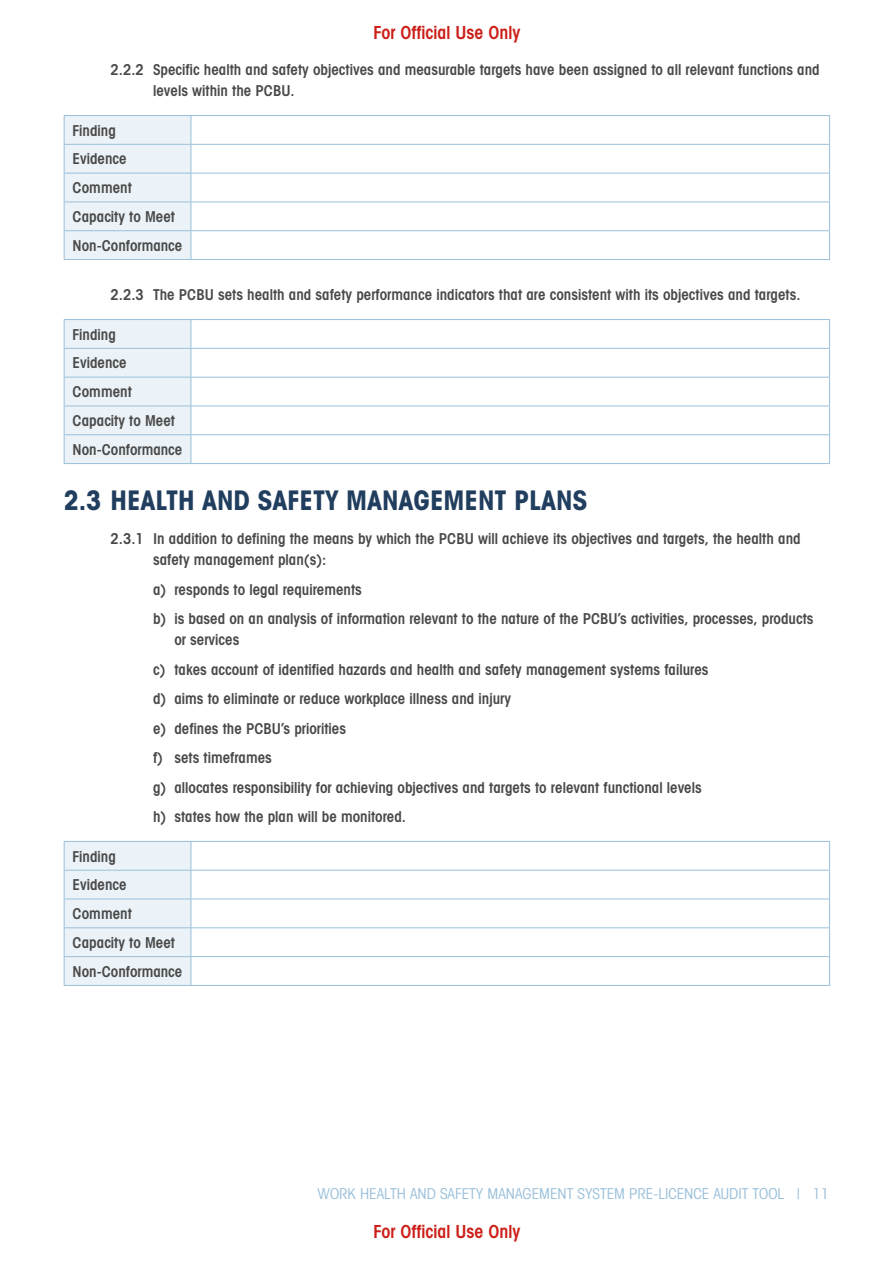
<style>
.page{position:relative;width:893px;height:1263px;background:#fff}
.page>*{position:absolute;margin:0;border:0;box-sizing:border-box;transform-origin:0 0}
.Heading_1_indent{font:700 condensed 27px "Avant Garde";color:#213e5f}
.t1{font:600 condensed 18px "Avant Garde";color:#cc1f19}
.a__indent{font:600 condensed 15px/21px "Avant Garde";color:#494948}
.Bold_indent{font:600 condensed 15px/21px "Avant Garde";color:#494948}
.Text{font:600 condensed 15px "Avant Garde";color:#494948}
.t2{font:condensed 15px "Avant Garde";color:#9ac0da}
</style>
<div class="page">
<hr style="left:191px;top:144px;width:639px;height:1px;background:#9ac0da">
<hr style="left:191px;top:173px;width:639px;height:1px;background:#9ac0da">
<hr style="left:191px;top:202px;width:639px;height:1px;background:#9ac0da">
<hr style="left:191px;top:230px;width:639px;height:1px;background:#9ac0da">
<hr style="left:64px;top:115px;width:127px;height:1px;background:#9ac0da">
<hr style="left:191px;top:115px;width:639px;height:1px;background:#9ac0da">
<svg style="left:64px;top:116px;width:128px;height:143px;background:#e7eff6"></svg>
<svg style="left:829px;top:116px;width:1px;height:143px"></svg>
<hr style="left:64px;top:259px;width:127px;height:1px;background:#9ac0da">
<hr style="left:191px;top:259px;width:639px;height:1px;background:#9ac0da">
<hr style="left:191px;top:348px;width:639px;height:1px;background:#9ac0da">
<hr style="left:191px;top:377px;width:639px;height:1px;background:#9ac0da">
<hr style="left:191px;top:406px;width:639px;height:1px;background:#9ac0da">
<hr style="left:191px;top:434px;width:639px;height:1px;background:#9ac0da">
<hr style="left:64px;top:319px;width:127px;height:1px;background:#9ac0da">
<hr style="left:191px;top:319px;width:639px;height:1px;background:#9ac0da">
<svg style="left:64px;top:320px;width:128px;height:143px;background:#e7eff6"></svg>
<svg style="left:829px;top:320px;width:1px;height:143px"></svg>
<hr style="left:64px;top:463px;width:127px;height:1px;background:#9ac0da">
<hr style="left:191px;top:463px;width:639px;height:1px;background:#9ac0da">
<hr style="left:191px;top:870px;width:639px;height:1px;background:#9ac0da">
<hr style="left:191px;top:899px;width:639px;height:1px;background:#9ac0da">
<hr style="left:191px;top:927px;width:639px;height:1px;background:#9ac0da">
<hr style="left:191px;top:956px;width:639px;height:1px;background:#9ac0da">
<hr style="left:191px;top:841px;width:639px;height:1px;background:#9ac0da">
<svg style="left:64px;top:841px;width:128px;height:144px;background:#e6eff6"></svg>
<svg style="left:829px;top:842px;width:1px;height:143px"></svg>
<hr style="left:64px;top:985px;width:127px;height:1px;background:#9ac0da">
<hr style="left:191px;top:985px;width:639px;height:1px;background:#9ac0da">
<p class="t1" style="left:373px;top:21px;width:148px">For Official Use Only</p>
<p class="Bold_indent" style="left:153px;top:59px;width:668px;text-indent:-43px">2.2.2 Specific health and safety objectives and measurable targets have been assigned to all relevant functions and levels within the PCBU.</p>
<p class="Text" style="left:73px;top:121px;width:45px">Finding</p>
<p class="Text" style="left:73px;top:150px;width:56px">Evidence</p>
<p class="Text" style="left:73px;top:179px;width:61px">Comment</p>
<p class="Text" style="left:73px;top:207px;width:104px">Capacity to Meet</p>
<p class="Text" style="left:73px;top:236px;width:111px">Non-Conformance</p>
<p class="Bold_indent" style="left:111px;top:284px;width:692px">2.2.3 The PCBU sets health and safety performance indicators that are consistent with its objectives and targets.</p>
<p class="Text" style="left:73px;top:325px;width:45px">Finding</p>
<p class="Text" style="left:73px;top:354px;width:56px">Evidence</p>
<p class="Text" style="left:73px;top:383px;width:61px">Comment</p>
<p class="Text" style="left:73px;top:411px;width:104px">Capacity to Meet</p>
<p class="Text" style="left:73px;top:440px;width:111px">Non-Conformance</p>
<p class="Heading_1_indent" style="left:64px;top:483px;width:525px">2.3 HEALTH AND SAFETY MANAGEMENT PLANS</p>
<p class="Bold_indent" style="left:153px;top:528px;width:649px;text-indent:-43px">2.3.1 In addition to defining the means by which the PCBU will achieve its objectives and targets, the health and safety management plan(s):</p>
<p class="a__indent" style="left:153px;top:579px;width:210px">a) responds to legal requirements</p>
<p class="a__indent" style="left:174px;top:608px;width:641px;text-indent:-21px">b) is based on an analysis of information relevant to the nature of the PCBU’s activities, processes, products or services</p>
<p class="a__indent" style="left:153px;top:659px;width:557px">c) takes account of identified hazards and health and safety management systems failures</p>
<p class="a__indent" style="left:153px;top:688px;width:359px">d) aims to eliminate or reduce workplace illness and injury</p>
<p class="a__indent" style="left:153px;top:718px;width:194px">e) defines the PCBU’s priorities</p>
<p class="a__indent" style="left:153px;top:747px;width:120px">f) sets timeframes</p>
<p class="a__indent" style="left:153px;top:777px;width:550px">g) allocates responsibility for achieving objectives and targets to relevant functional levels</p>
<p class="a__indent" style="left:153px;top:806px;width:254px">h) states how the plan will be monitored.</p>
<p class="Text" style="left:73px;top:847px;width:45px">Finding</p>
<p class="Text" style="left:73px;top:876px;width:56px">Evidence</p>
<p class="Text" style="left:73px;top:904px;width:61px">Comment</p>
<p class="Text" style="left:73px;top:933px;width:104px">Capacity to Meet</p>
<p class="Text" style="left:73px;top:962px;width:111px">Non-Conformance</p>
<p class="t2" style="left:317px;top:1184px;width:513px">WORK HEALTH AND SAFETY MANAGEMENT SYSTEM PRE-LICENCE AUDIT TOOL | 11</p>
<p class="t1" style="left:373px;top:1220px;width:148px">For Official Use Only</p>
</div>
